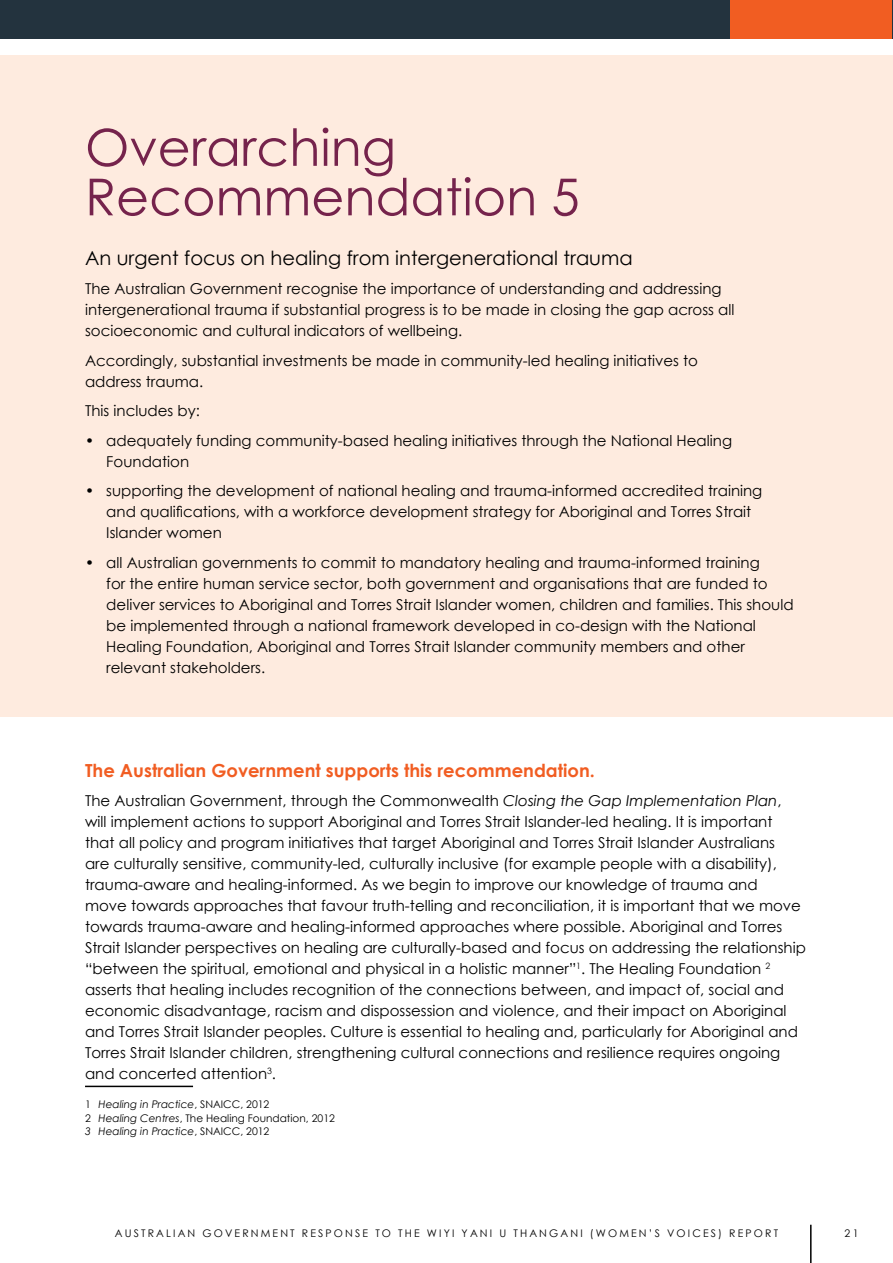
<style>
.page{position:relative;width:893px;height:1263px;background:#fff}
.page>*{position:absolute;margin:0;border:0;box-sizing:border-box;transform-origin:0 0}
.t1{font:51px/49.5px "Century Gothic";color:#75234c}
.t2{font:19.5px "Century Gothic";color:#000}
.t3{font:700 18px "Century Gothic";color:#f15d22}
.t4{font:15px/21px "Century Gothic";color:#000}
.t5{font:10.5px "Century Gothic";letter-spacing:.205em;color:#000}
.t6{font:italic 10.5px "Century Gothic";color:#000}
.t7{font:10.5px "Century Gothic";color:#000}
.s1{font-style:italic}
.s2{font-style:normal}
</style>
<div class="page">
<div style="left:0;top:55px;width:893px;height:661px;background:#feebdf"></div>
<hr style="left:85px;top:1086px;width:108px;height:1px;background:#000">
<hr style="left:810px;top:1225px;width:2px;height:38px;background:#000">
<div style="left:0;top:0;width:893px;height:38px;background:#23333e"></div>
<hr style="left:0;top:0;width:1px;height:38px;background:#75234c">
<div style="left:730px;top:0;width:162px;height:38px;background:#f15d22"></div>
<h1 class="t1" style="left:85px;top:122px;width:496px">Overarching<br>Recommendation 5</h1>
<h2 class="t2" style="left:85px;top:244px;width:549px">An urgent focus on healing from intergenerational trauma</h2>
<p class="t4" style="left:85px;top:278px;width:651px">The Australian Government recognise the importance of understanding and addressing intergenerational trauma if substantial progress is to be made in closing the gap across all socioeconomic and cultural indicators of wellbeing.</p>
<p class="t4" style="left:85px;top:350px;width:615px">Accordingly, substantial investments be made in community-led healing initiatives to address trauma.</p>
<p class="t4" style="left:85px;top:400px;width:116px">This includes by:</p>
<p class="t4" style="left:106px;top:430px;width:627px;text-indent:-21px">• adequately funding community-based healing initiatives through the National Healing<br>Foundation</p>
<p class="t4" style="left:106px;top:480px;width:658px;text-indent:-21px">• supporting the development of national healing and trauma-informed accredited training and qualifications, with a workforce development strategy for Aboriginal and Torres Strait<br>Islander women</p>
<p class="t4" style="left:106px;top:552px;width:689px;text-indent:-21px">• all Australian governments to commit to mandatory healing and trauma-informed training<br>for the entire human service sector, both government and organisations that are funded to deliver services to Aboriginal and Torres Strait Islander women, children and families. This should be implemented through a national framework developed in co-design with the National Healing Foundation, Aboriginal and Torres Strait Islander community members and other relevant stakeholders.</p>
<h3 class="t3" style="left:85px;top:757px;width:511px">The Australian Government supports this recommendation.</h3>
<p class="t4" style="left:85px;top:790px;width:722px">The Australian Government, through the Commonwealth <span class="s1">Closing the Gap Implementation Plan</span>, will implement actions to support Aboriginal and Torres Strait Islander-led healing. It is important<br>that all policy and program initiatives that target Aboriginal and Torres Strait Islander Australians<br>are culturally sensitive, community-led, culturally inclusive (for example people with a disability), trauma-aware and healing-informed. As we begin to improve our knowledge of trauma and<br>move towards approaches that favour truth-telling and reconciliation, it is important that we move towards trauma-aware and healing-informed approaches where possible. Aboriginal and Torres Strait Islander perspectives on healing are culturally-based and focus on addressing the relationship “between the spiritual, emotional and physical in a holistic manner”<sup>1</sup>. The Healing Foundation <sup>2 </sup>asserts that healing includes recognition of the connections between, and impact of, social and economic disadvantage, racism and dispossession and violence, and their impact on Aboriginal and Torres Strait Islander peoples. Culture is essential to healing and, particularly for Aboriginal and Torres Strait Islander children, strengthening cultural connections and resilience requires ongoing and concerted attention<sup>3</sup>.</p>
<p class="t6" style="left:85px;top:1097px;width:186px"><span class="s2">1</span> Healing in Practice<span class="s2">, SNAICC, 2012</span></p>
<p class="t7" style="left:85px;top:1111px;width:251px">2 <span class="s1">Healing Centres</span>, The Healing Foundation, 2012</p>
<p class="t6" style="left:85px;top:1124px;width:186px">3 Healing in Practice<span class="s2">, SNAICC, 2012</span></p>
<p class="t5" style="left:115px;top:1226px;width:665px">AUSTRALIAN GOVERNMENT RESPONSE TO THE WIYI YANI U THANGANI (WOMEN’S VOICES) REPORT</p>
<p class="t5" style="left:844px;top:1226px;width:16px">2 1</p>
</div>
